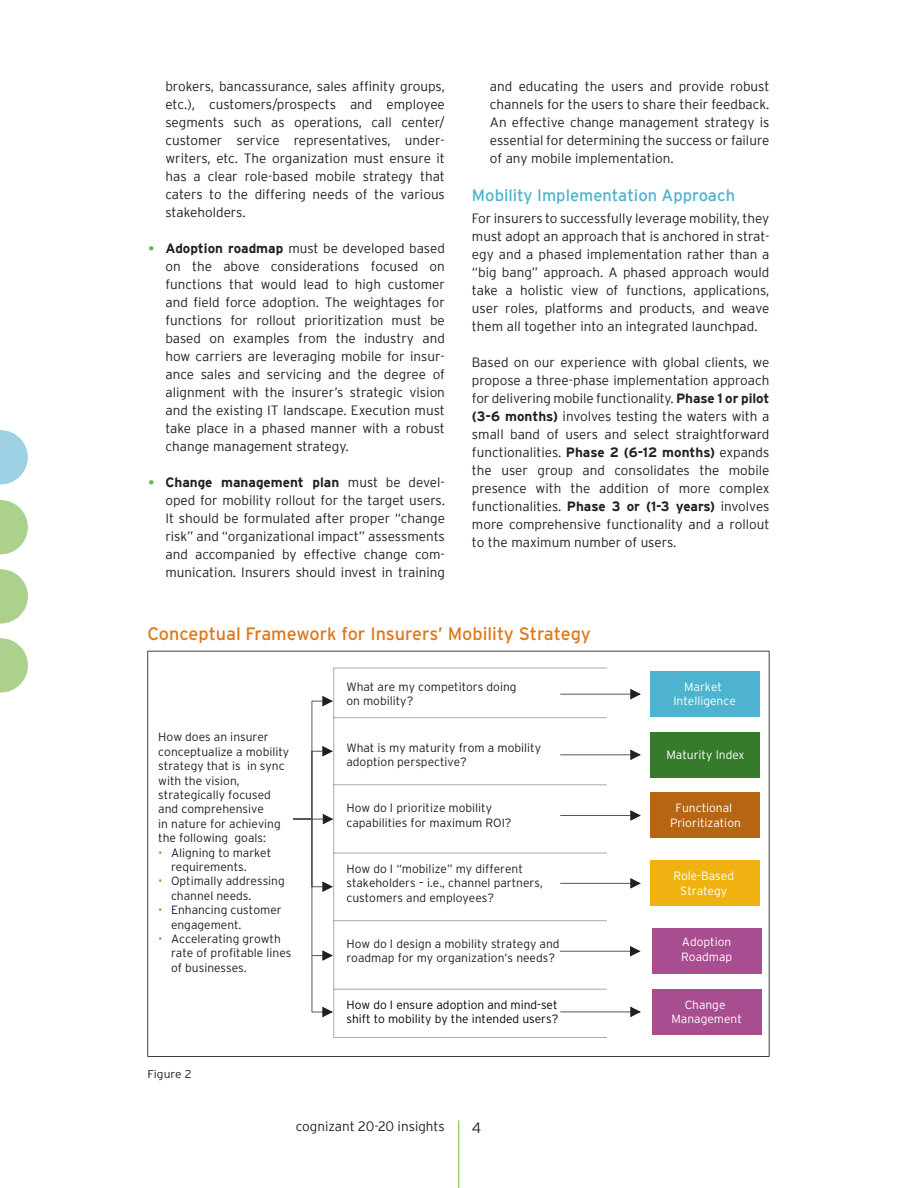
<style>
.page{position:relative;width:918px;height:1188px;background:#fff}
.page>*{position:absolute;margin:0;border:0;box-sizing:border-box;transform-origin:0 0}
.t1{font:18px "Interstate";color:#de791b}
.H1_-_Head{font:16.5px "Interstate";color:#4db3cf}
.t2{font:300 15px "Interstate";color:#231f20}
.B1_-_Bullet{font:300 13.5px/18px "Interstate";color:#231f20;text-align:justify}
.P1_-_Para{font:300 13.5px/18px "Interstate";color:#231f20;text-align:justify}
.t3{font:300 12px/14.4px "Interstate";color:#231f20}
.t4{font:300 12px/14.4px "Interstate";color:#fff;text-align:center}
.t5{font:300 12px/14.4px "Interstate";color:#050504}
.t6{font:300 11.4px "Interstate";color:#231f20;scale:1.06 1}
.s1{font-size:21px;color:#6cb43f}
.s2{font-weight:700}
.s3{color:#6cb43f}
</style>
<div class="page">
<svg style="left:0;top:430px;width:28px;height:54px"></svg>
<svg style="left:0;top:500px;width:28px;height:54px"></svg>
<svg style="left:0;top:569px;width:28px;height:55px"></svg>
<svg style="left:0;top:638px;width:28px;height:55px"></svg>
<hr style="left:458px;top:1120px;width:1px;height:68px;background:#6cb43f">
<svg style="left:147px;top:651px;width:623px;height:406px"></svg>
<hr style="left:334px;top:717px;width:273px;height:1px;background:#a8a9ad">
<hr style="left:334px;top:668px;width:273px;height:1px;background:#a8a9ad">
<hr style="left:334px;top:853px;width:273px;height:1px;background:#a8a9ad">
<hr style="left:334px;top:989px;width:273px;height:1px;background:#a8a9ad">
<hr style="left:333px;top:668px;width:1px;height:369px;background:#a8a9ad">
<hr style="left:334px;top:784px;width:273px;height:1px;background:#a8a9ad">
<hr style="left:334px;top:920px;width:273px;height:1px;background:#a8a9ad">
<hr style="left:334px;top:1037px;width:273px;height:1px;background:#a8a9ad">
<hr style="left:560px;top:883px;width:72px;height:1px;background:#57585a">
<svg style="left:630px;top:878px;width:11px;height:11px"></svg>
<hr style="left:560px;top:815px;width:72px;height:1px;background:#57585a">
<svg style="left:630px;top:810px;width:11px;height:11px"></svg>
<hr style="left:560px;top:754px;width:72px;height:1px;background:#57585a">
<svg style="left:630px;top:749px;width:11px;height:11px"></svg>
<hr style="left:560px;top:694px;width:72px;height:1px;background:#57585a">
<svg style="left:630px;top:688px;width:11px;height:12px"></svg>
<hr style="left:560px;top:951px;width:71px;height:1px;background:#57585a">
<svg style="left:629px;top:946px;width:12px;height:11px"></svg>
<hr style="left:560px;top:1012px;width:72px;height:1px;background:#57585a">
<svg style="left:630px;top:1006px;width:11px;height:11px"></svg>
<div style="left:650px;top:672px;width:110px;height:45px;background:#4db3cf"></div>
<div style="left:651px;top:732px;width:109px;height:45px;background:#357b2b"></div>
<div style="left:651px;top:793px;width:109px;height:45px;background:#b66512"></div>
<div style="left:650px;top:861px;width:110px;height:45px;background:#efb211"></div>
<div style="left:652px;top:929px;width:110px;height:45px;background:#a84d90"></div>
<div style="left:652px;top:989px;width:110px;height:46px;background:#a84d90"></div>
<svg style="left:292px;top:695px;width:42px;height:323px"></svg>
<p class="B1_-_Bullet" style="left:165px;top:78px;width:281px">brokers, bancassurance, sales affinity groups, etc.), customers/prospects and employee segments such as operations, call center/ customer service representatives, under&shy;writers, etc. The organization must ensure it has a clear role-based mobile strategy that caters to the differing needs of the various stakeholders.</p>
<p class="B1_-_Bullet" style="left:165px;top:240px;width:281px;text-indent:-18px"><span class="s1">•</span> <span class="s2">Adoption roadmap</span> must be developed based on the above considerations focused on functions that would lead to high customer and field force adoption. The weightages for functions for rollout prioritization must be based on examples from the industry and how carriers are leveraging mobile for insur&shy;ance sales and servicing and the degree of alignment with the insurer’s strategic vision and the existing IT landscape. Execution must take place in a phased manner with a robust change management strategy.</p>
<p class="B1_-_Bullet" style="left:165px;top:474px;width:281px;text-indent:-18px"><span class="s1">•</span> <span class="s2">Change management plan</span> must be devel&shy;oped for mobility rollout for the target users.<br>It should be formulated after proper “change risk” and “organizational impact” assessments and accompanied by effective change com&shy;munication. Insurers should invest in training</p>
<p class="B1_-_Bullet" style="left:490px;top:78px;width:281px">and educating the users and provide robust channels for the users to share their feedback.<br>An effective change management strategy is essential for determining the success or failure of any mobile implementation.</p>
<p class="H1_-_Head" style="left:472px;top:186px;width:265px">Mobility Implementation Approach</p>
<p class="P1_-_Para" style="left:472px;top:209px;width:299px">For insurers to successfully leverage mobility, they must adopt an approach that is anchored in strat&shy;egy and a phased implementation rather than a “big bang” approach. A phased approach would take a holistic view of functions, applications, user roles, platforms and products, and weave them all together into an integrated launchpad.</p>
<p class="P1_-_Para" style="left:472px;top:353px;width:299px">Based on our experience with global clients, we propose a three-phase implementation approach for delivering mobile functionality. <span class="s2">Phase 1 or pilot (3-6 months)</span> involves testing the waters with a small band of users and select straightforward functionalities. <span class="s2">Phase 2 (6-12 months)</span> expands the user group and consolidates the mobile presence with the addition of more complex functionalities. <span class="s2">Phase 3 or (1-3 years)</span> involves more comprehensive functionality and a rollout to the maximum number of users.</p>
<p class="t1" style="left:147px;top:623px;width:445px">Conceptual Framework for Insurers’ Mobility Strategy</p>
<p class="t3" style="left:158px;top:730px;width:133px">How does an insurer conceptualize a mobility strategy that is in sync with the vision, strategically focused and comprehensive<br>in nature for achieving the following goals:</p>
<p class="t3" style="left:171px;top:845px;width:102px;text-indent:-13px"><span class="s3">•</span> Aligning to market requirements.</p>
<p class="t3" style="left:171px;top:874px;width:115px;text-indent:-13px"><span class="s3">•</span> Optimally addressing channel needs.</p>
<p class="t3" style="left:171px;top:903px;width:112px;text-indent:-13px"><span class="s3">•</span> Enhancing customer engagement.</p>
<p class="t3" style="left:171px;top:932px;width:122px;text-indent:-13px"><span class="s3">•</span> Accelerating growth rate of profitable lines of businesses.</p>
<p class="t6" style="left:147px;top:1067px;width:43px">Figure 2</p>
<p class="t3" style="left:346px;top:679px;width:172px">What are my competitors doing on mobility?</p>
<p class="t3" style="left:346px;top:740px;width:196px">What is my maturity from a mobility adoption perspective?</p>
<p class="t3" style="left:346px;top:801px;width:167px">How do I prioritize mobility capabilities for maximum ROI?</p>
<p class="t3" style="left:346px;top:861px;width:198px">How do I “mobilize” my different stakeholders – i.e., channel partners, customers and employees?</p>
<p class="t3" style="left:346px;top:936px;width:215px">How do I design a mobility strategy and roadmap for my organization’s needs?</p>
<p class="t5" style="left:346px;top:997px;width:214px">How do I ensure adoption and mind-set shift to mobility by the intended users?</p>
<p class="P1_-_Para" style="left:296px;top:1117px;width:151px">cognizant 20-20 insights</p>
<p class="t2" style="left:472px;top:1119px;width:11px">4</p>
<p class="t4" style="left:673px;top:679px;width:64px">Market<br>Intelligence</p>
<p class="t4" style="left:666px;top:747px;width:80px">Maturity Index</p>
<p class="t4" style="left:670px;top:801px;width:72px">Functional<br>Prioritization</p>
<p class="t4" style="left:673px;top:869px;width:62px">Role-Based<br>Strategy</p>
<p class="t4" style="left:681px;top:935px;width:53px;text-align:left">Adoption<br>Roadmap</p>
<p class="t4" style="left:672px;top:997px;width:72px">Change<br>Management</p>
</div>
